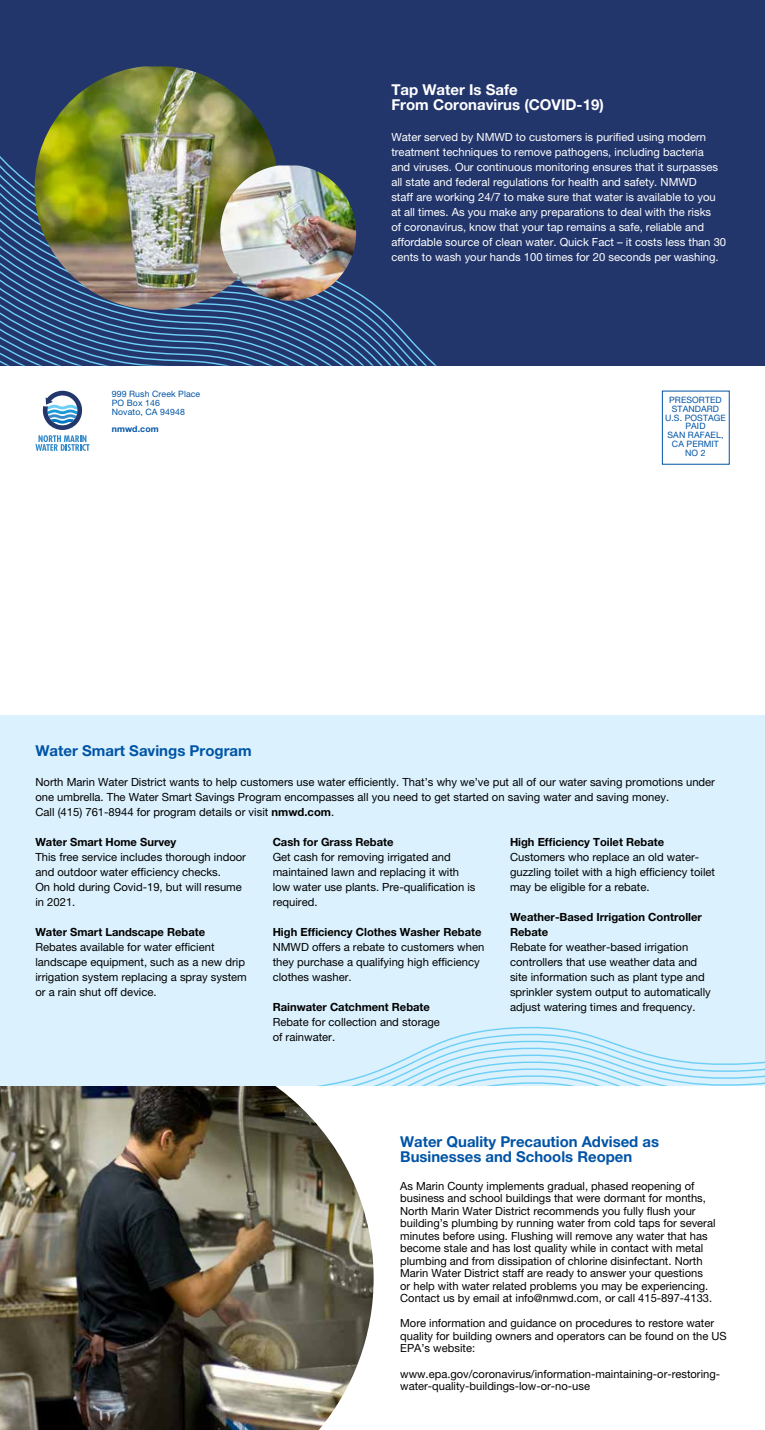
<style>
.page{position:relative;width:765px;height:1430px;background:#fff}
.page>*{position:absolute;margin:0;border:0;box-sizing:border-box;transform-origin:0 0}
.t1{font:700 15px/15px "Helvetica Neue LT Pro";color:#0054a6}
.t2{font:700 15px/15px "Helvetica Neue LT Pro";color:#fff}
.t3{font:11.25px/15px "Helvetica Neue LT Pro";color:#000}
.t4{font:11.25px/15px "Helvetica Neue LT Pro";color:#fff}
.t5{font:700 11.25px/15px "Helvetica Neue LT Pro";color:#000}
.t6{font:8.75px/8.8px "Helvetica Neue LT Pro";letter-spacing:.01em;color:#0054a6;text-align:center}
.t7{font:700 8.75px "Helvetica Neue LT Pro";letter-spacing:.01em;color:#0054a6}
.s1{font-weight:700}
</style>
<div class="page">
<img style="left:0;top:1085px;width:374px;height:344px">
<div style="left:0;top:715px;width:765px;height:370px;background:#dbf1fd"></div>
<svg style="left:323px;top:1026px;width:442px;height:59px"></svg>
<div style="left:0;top:0;width:765px;height:365px;background:#22366c"></div>
<svg style="left:0;top:156px;width:436px;height:209px"></svg>
<svg style="left:35px;top:391px;width:55px;height:60px"></svg>
<img style="left:35px;top:66px;width:244px;height:244px">
<img style="left:220px;top:165px;width:136px;height:136px">
<p class="t6" style="left:112px;top:389px;width:90px;text-align:left">999 Rush Creek Place<br>PO Box 146<br>Novato, CA 94948</p>
<p class="t7" style="left:112px;top:423px;width:48px">nmwd.com</p>
<h1 class="t2" style="left:391px;top:82px;width:214px">Tap Water Is Safe<br>From Coronavirus (COVID-19)</h1>
<p class="t4" style="left:391px;top:129px;width:336px">Water served by NMWD to customers is purified using modern treatment techniques to remove pathogens, including bacteria<br>and viruses. Our continuous monitoring ensures that it surpasses all state and federal regulations for health and safety. NMWD<br>staff are working 24/7 to make sure that water is available to you at all times. As you make any preparations to deal with the risks<br>of coronavirus, know that your tap remains a safe, reliable and affordable source of clean water. Quick Fact – it costs less than 30 cents to wash your hands 100 times for 20 seconds per washing.</p>
<p class="t6" style="left:665px;top:395px;width:62px">PRESORTED<br>STANDARD<br>U.S. POSTAGE<br>PAID<br>SAN RAFAEL,<br>CA PERMIT<br>NO 2</p>
<h1 class="t1" style="left:35px;top:742px;width:218px">Water Smart Savings Program</h1>
<p class="t3" style="left:35px;top:774px;width:681px">North Marin Water District wants to help customers use water efficiently. That’s why we’ve put all of our water saving promotions under one umbrella. The Water Smart Savings Program encompasses all you need to get started on saving water and saving money.<br>Call (415) 761-8944 for program details or visit <span class="s1">nmwd.com</span>.</p>
<p class="t5" style="left:35px;top:834px;width:142px">Water Smart Home Survey</p>
<p class="t3" style="left:35px;top:849px;width:212px">This free service includes thorough indoor and outdoor water efficiency checks.<br>On hold during Covid-19, but will resume in 2021.</p>
<p class="t5" style="left:35px;top:924px;width:171px">Water Smart Landscape Rebate</p>
<p class="t3" style="left:35px;top:939px;width:213px">Rebates available for water efficient landscape equipment, such as a new drip irrigation system replacing a spray system or a rain shut off device.</p>
<p class="t5" style="left:273px;top:834px;width:122px">Cash for Grass Rebate</p>
<p class="t3" style="left:273px;top:849px;width:204px">Get cash for removing irrigated and maintained lawn and replacing it with low water use plants. Pre-qualification is required.</p>
<p class="t5" style="left:273px;top:924px;width:210px">High Efficiency Clothes Washer Rebate</p>
<p class="t3" style="left:273px;top:939px;width:213px">NMWD offers a rebate to customers when they purchase a qualifying high efficiency clothes washer.</p>
<p class="t5" style="left:273px;top:999px;width:159px">Rainwater Catchment Rebate</p>
<p class="t3" style="left:273px;top:1014px;width:169px">Rebate for collection and storage of rainwater.</p>
<p class="t5" style="left:510px;top:834px;width:156px">High Efficiency Toilet Rebate</p>
<p class="t3" style="left:510px;top:849px;width:207px">Customers who replace an old water&shy;guzzling toilet with a high efficiency toilet may be eligible for a rebate.</p>
<p class="t5" style="left:510px;top:909px;width:194px">Weather-Based Irrigation Controller<br>Rebate</p>
<p class="t3" style="left:510px;top:939px;width:202px">Rebate for weather-based irrigation controllers that use weather data and site information such as plant type and sprinkler system output to automatically adjust watering times and frequency.</p>
<h1 class="t1" style="left:400px;top:1134px;width:260px">Water Quality Precaution Advised as<br>Businesses and Schools Reopen</h1>
<p class="t3" style="left:400px;top:1179px;width:317px;line-height:12.5px">As Marin County implements gradual, phased reopening of business and school buildings that were dormant for months, North Marin Water District recommends you fully flush your building’s plumbing by running water from cold taps for several minutes before using. Flushing will remove any water that has become stale and has lost quality while in contact with metal plumbing and from dissipation of chlorine disinfectant. North Marin Water District staff are ready to answer your questions or help with water related problems you may be experiencing.<br>Contact us by email at info@nmwd.com, or call 415-897-4133.</p>
<p class="t3" style="left:400px;top:1316px;width:328px;line-height:12.5px">More information and guidance on procedures to restore water quality for building owners and operators can be found on the US<br>EPA’s website:</p>
<p class="t3" style="left:400px;top:1366px;width:321px;line-height:12.5px">www.epa.gov/coronavirus/information-maintaining-or-restoring&shy;water-quality-buildings-low-or-no-use</p>
</div>
